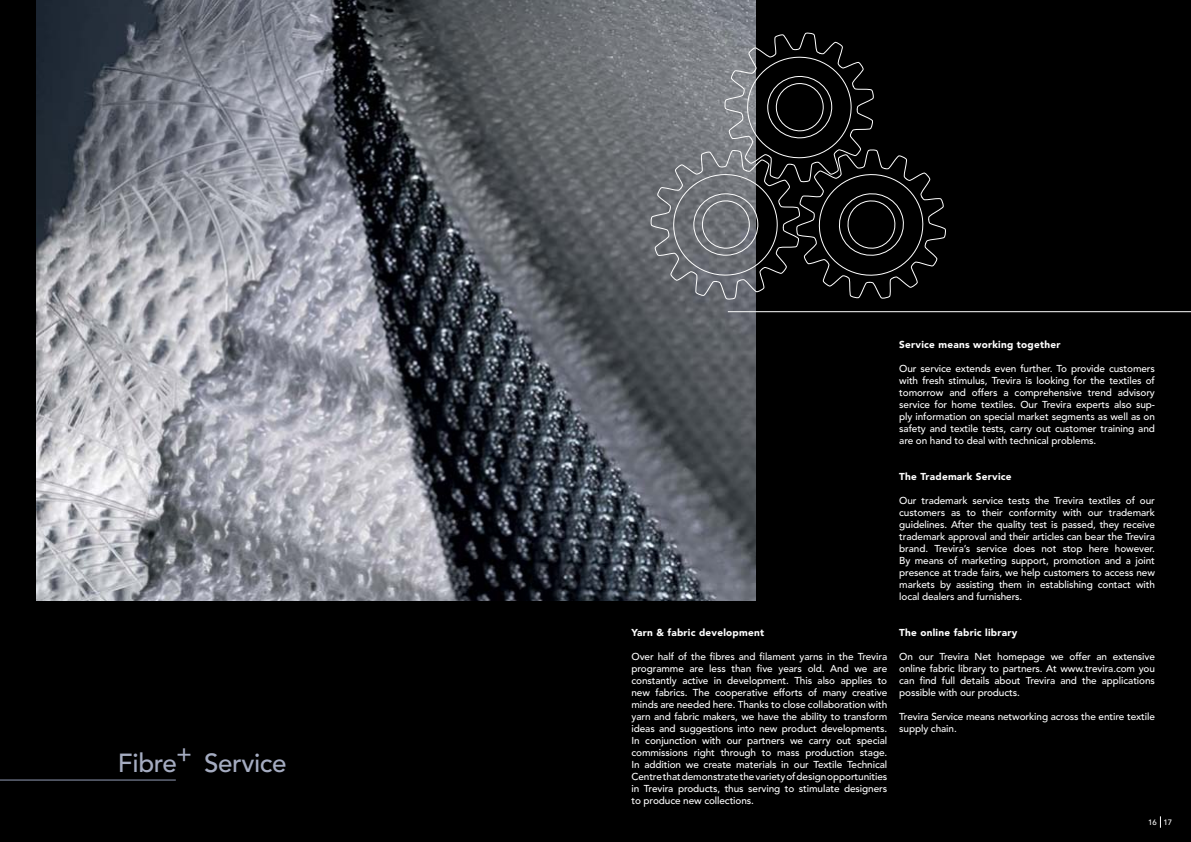
<style>
.page{position:relative;width:1191px;height:842px;background:#000}
.page>*{position:absolute;margin:0;border:0;box-sizing:border-box;transform-origin:0 0}
.t1{font:500 26px "Avenir LT Std";letter-spacing:-.015em;color:#a5acc1}
.t2{font:500 24px "Avenir LT Std";color:#a5acc1}
.t3{font:500 10px/12px "Avenir LT Std";letter-spacing:-.01em;color:#fff;text-align:justify}
.t4{font:900 10px "Avenir LT Std";letter-spacing:.025em;color:#fff}
.t5{font:500 7.7px "Avenir LT Std";color:#fff}
</style>
<div class="page">
<img style="left:36px;top:0;width:719px;height:600px">
<svg style="left:1160px;top:816px;width:1px;height:12px"></svg>
<hr style="left:0;top:780px;width:176px;height:1px;background:#939cb5">
<hr style="left:728px;top:311px;width:463px;height:1px;background:#fff">
<svg style="left:649px;top:32px;width:297px;height:268px"></svg>
<h2 class="t2" style="left:176px;top:742px;width:17px">+</h2>
<h1 class="t1" style="left:118px;top:750px;width:170px">Fibre Service</h1>
<p class="t4" style="left:631px;top:628px;width:134px">Yarn &amp; fabric development</p>
<p class="t3" style="left:631px;top:651px;width:257px">Over half of the fibres and filament yarns in the Trevira programme are less than five years old. And we are constantly active in development. This also applies to new fabrics. The cooperative efforts of many creative minds are needed here. Thanks to close collaboration with yarn and fabric makers, we have the ability to transform ideas and suggestions into new product developments.<br>In conjunction with our partners we carry out special commissions right through to mass production stage.<br>In addition we create materials in our Textile Technical Centre that demonstrate the variety of design opportunities in Trevira products, thus serving to stimulate designers to produce new collections.</p>
<p class="t4" style="left:899px;top:340px;width:163px">Service means working together</p>
<p class="t3" style="left:899px;top:363px;width:257px">Our service extends even further. To provide customers with fresh stimulus, Trevira is looking for the textiles of tomorrow and offers a comprehensive trend advisory service for home textiles. Our Trevira experts also sup&shy;ply information on special market segments as well as on safety and textile tests, carry out customer training and are on hand to deal with technical problems.</p>
<p class="t4" style="left:899px;top:472px;width:114px">The Trademark Service</p>
<p class="t3" style="left:899px;top:495px;width:257px">Our trademark service tests the Trevira textiles of our customers as to their conformity with our trademark guidelines. After the quality test is passed, they receive trademark approval and their articles can bear the Trevira brand. Trevira’s service does not stop here however.<br>By means of marketing support, promotion and a joint presence at trade fairs, we help customers to access new markets by assisting them in establishing contact with local dealers and furnishers.</p>
<p class="t4" style="left:899px;top:628px;width:120px">The online fabric library</p>
<p class="t3" style="left:899px;top:651px;width:257px">On our Trevira Net homepage we offer an extensive online fabric library to partners. At www.trevira.com you can find full details about Trevira and the applications possible with our products.</p>
<p class="t3" style="left:899px;top:711px;width:257px">Trevira Service means networking across the entire textile supply chain.</p>
<p class="t5" style="left:1148px;top:819px;width:26px">16 17</p>
</div>
